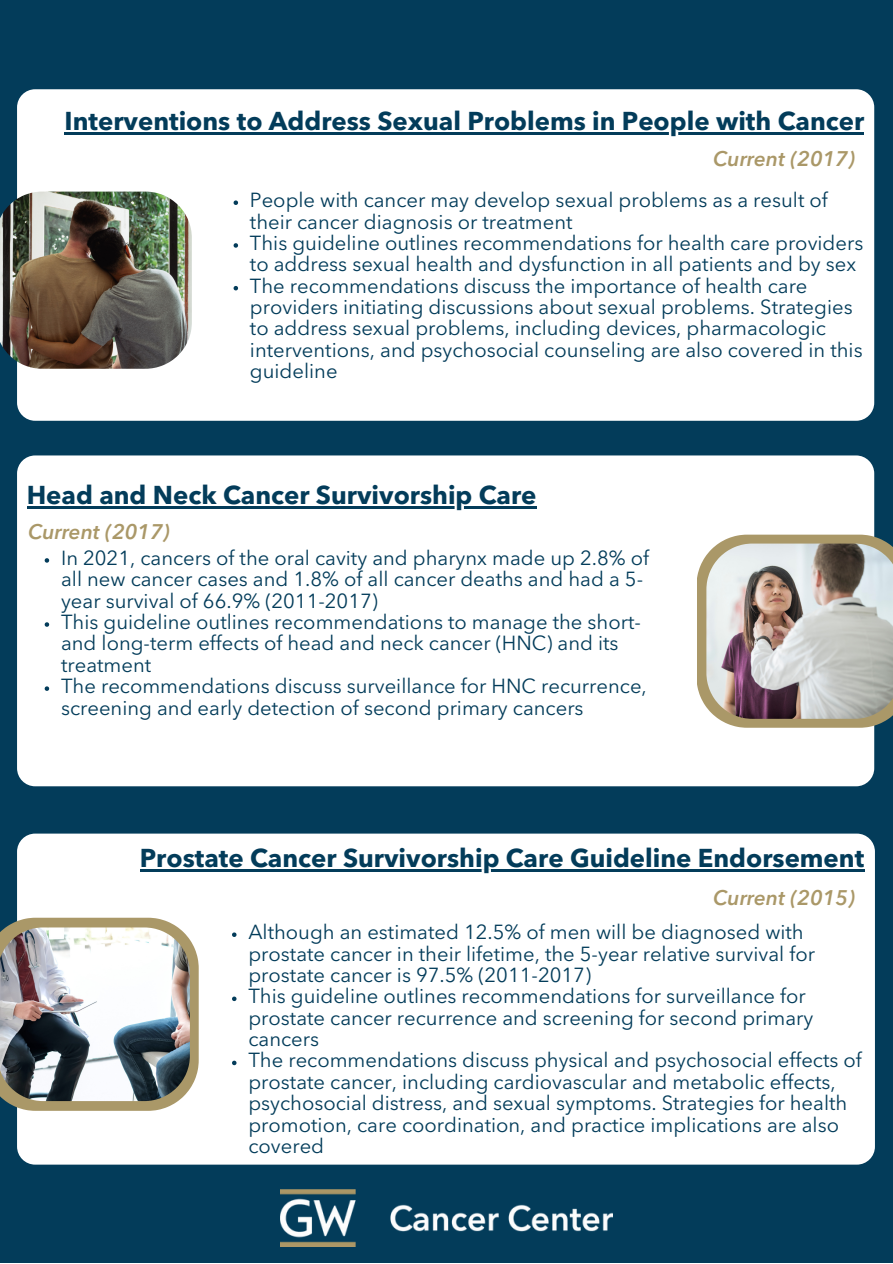
<style>
.page{position:relative;width:893px;height:1264px;background:#fff}
.page>*{position:absolute;margin:0;border:0;box-sizing:border-box;transform-origin:0 0}
.t1{font:700 25.65px "Avenir Next LT Pro";color:#033c5a}
.t2{font:italic 600 21px "Avenir Next LT Pro";color:#aa9868}
.t3{font:20.25px/21.3px "Avenir Next LT Pro";color:#033c5a}
</style>
<div class="page">
<div style="left:0;top:0;width:892px;height:1262px;background:#033c5a"></div>
<div style="left:17px;top:455px;width:857px;height:331px;background:#fff;border-radius:18px"></div>
<div style="left:17px;top:833px;width:857px;height:331px;background:#fff;border-radius:18px"></div>
<div style="left:17px;top:89px;width:857px;height:332px;background:#fff;border-radius:18px"></div>
<hr style="left:73px;top:132px;width:791px;height:2px;background:#033c5a">
<svg style="left:65px;top:132px;width:8px;height:2px"></svg>
<hr style="left:140px;top:869px;width:724px;height:2px;background:#033c5a">
<hr style="left:27px;top:506px;width:509px;height:2px;background:#033c5a">
<img style="left:0;top:191px;width:192px;height:178px">
<svg style="left:233px;top:200px;width:5px;height:5px"></svg>
<svg style="left:233px;top:243px;width:5px;height:5px"></svg>
<svg style="left:233px;top:286px;width:5px;height:4px"></svg>
<svg style="left:45px;top:558px;width:4px;height:4px"></svg>
<svg style="left:45px;top:622px;width:4px;height:4px"></svg>
<svg style="left:45px;top:686px;width:4px;height:5px"></svg>
<svg style="left:697px;top:534px;width:193px;height:193px"></svg>
<img style="left:706px;top:543px;width:186px;height:175px">
<svg style="left:232px;top:932px;width:4px;height:5px"></svg>
<svg style="left:232px;top:996px;width:4px;height:5px"></svg>
<svg style="left:232px;top:1060px;width:4px;height:5px"></svg>
<svg style="left:5px;top:917px;width:194px;height:193px"></svg>
<img style="left:0;top:927px;width:190px;height:174px">
<img style="left:280px;top:1189px;width:332px;height:56px">
<h2 class="t1" style="left:65px;top:111px;width:801px">Interventions to Address Sexual Problems in People with Cancer</h2>
<p class="t2" style="left:713px;top:150px;width:143px">Current (2017)</p>
<p class="t3" style="left:250px;top:191px;width:615px">People with cancer may develop sexual problems as a result of their cancer diagnosis or treatment<br>This guideline outlines recommendations for health care providers to address sexual health and dysfunction in all patients and by sex The recommendations discuss the importance of health care providers initiating discussions about sexual problems. Strategies to address sexual problems, including devices, pharmacologic interventions, and psychosocial counseling are also covered in this guideline</p>
<h2 class="t1" style="left:27px;top:485px;width:511px">Head and Neck Cancer Survivorship Care</h2>
<p class="t2" style="left:28px;top:523px;width:143px">Current (2017)</p>
<p class="t3" style="left:61px;top:549px;width:589px">In 2021, cancers of the oral cavity and pharynx made up 2.8% of all new cancer cases and 1.8% of all cancer deaths and had a 5- year survival of 66.9% (2011-2017)</p>
<p class="t3" style="left:61px;top:613px;width:581px">This guideline outlines recommendations to manage the short&shy;and long-term effects of head and neck cancer (HNC) and its treatment</p>
<p class="t3" style="left:61px;top:677px;width:587px">The recommendations discuss surveillance for HNC recurrence, screening and early detection of second primary cancers</p>
<h2 class="t1" style="left:140px;top:848px;width:725px">Prostate Cancer Survivorship Care Guideline Endorsement</h2>
<p class="t2" style="left:713px;top:889px;width:143px">Current (2015)</p>
<p class="t3" style="left:248px;top:923px;width:568px">Although an estimated 12.5% of men will be diagnosed with prostate cancer in their lifetime, the 5-year relative survival for prostate cancer is 97.5% (2011-2017)</p>
<p class="t3" style="left:248px;top:987px;width:566px">This guideline outlines recommendations for surveillance for prostate cancer recurrence and screening for second primary cancers</p>
<p class="t3" style="left:248px;top:1051px;width:615px">The recommendations discuss physical and psychosocial effects of prostate cancer, including cardiovascular and metabolic effects, psychosocial distress, and sexual symptoms. Strategies for health promotion, care coordination, and practice implications are also covered</p>
</div>
